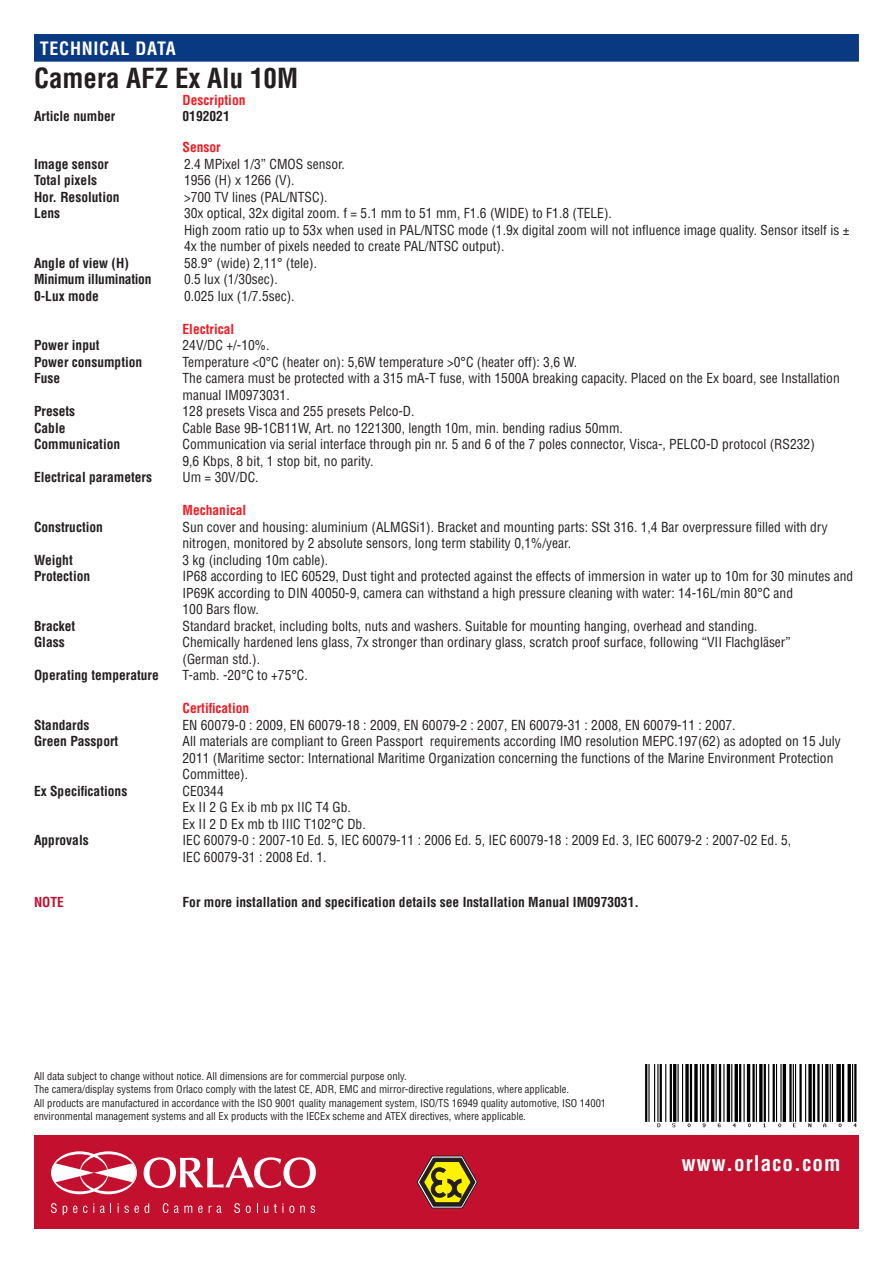
<style>
.page{position:relative;width:893px;height:1263px;background:#fff}
.page>*{position:absolute;margin:0;border:0;box-sizing:border-box;transform-origin:0 0}
.t1{font:700 condensed 27px "Helvetica LT Std";color:#231f20}
.t2{font:700 condensed 21px "Helvetica LT Std";letter-spacing:.05em;color:#fff}
.t3{font:700 condensed 18px "Helvetica LT Std";letter-spacing:.04em;color:#fff}
.t4{font:condensed 13.5px/16.5px "Helvetica LT Std";color:#231f20}
.Broodtekst{font:700 condensed 13.5px "Helvetica LT Std";color:#231f20}
.t5{font:700 condensed 13.5px "Helvetica LT Std";color:#ee1d23}
.Broodtekst-2{font:700 condensed 13.5px "Helvetica LT Std";letter-spacing:-.02em;color:#231f20}
.Broodtekst-3{font:700 condensed 13.5px "Helvetica LT Std";color:#c3102f}
.t6{font:condensed 10.5px/13.5px "Helvetica LT Std";color:#231f20}
</style>
<div class="page">
<div style="left:34px;top:1135px;width:825px;height:94px;background:#c3102f"></div>
<div style="left:34px;top:34px;width:825px;height:28px;background:#083981"></div>
<svg style="left:51px;top:1151px;width:86px;height:43px"></svg>
<svg style="left:51px;top:1203px;width:6px;height:10px"></svg>
<svg style="left:63px;top:1205px;width:4px;height:10px"></svg>
<svg style="left:73px;top:1205px;width:4px;height:8px"></svg>
<svg style="left:83px;top:1203px;width:11px;height:10px"></svg>
<svg style="left:100px;top:1203px;width:11px;height:10px"></svg>
<svg style="left:118px;top:1203px;width:31px;height:10px"></svg>
<svg style="left:163px;top:1203px;width:5px;height:10px"></svg>
<svg style="left:174px;top:1205px;width:18px;height:8px"></svg>
<svg style="left:198px;top:1205px;width:5px;height:8px"></svg>
<svg style="left:209px;top:1205px;width:12px;height:8px"></svg>
<svg style="left:234px;top:1203px;width:6px;height:10px"></svg>
<svg style="left:246px;top:1205px;width:5px;height:8px"></svg>
<svg style="left:264px;top:1206px;width:4px;height:7px"></svg>
<svg style="left:274px;top:1203px;width:9px;height:10px"></svg>
<svg style="left:289px;top:1205px;width:5px;height:8px"></svg>
<svg style="left:300px;top:1205px;width:5px;height:8px"></svg>
<svg style="left:311px;top:1205px;width:4px;height:8px"></svg>
<svg style="left:144px;top:1157px;width:172px;height:31px"></svg>
<svg style="left:417px;top:1156px;width:61px;height:52px"></svg>
<img style="left:645px;top:1064px;width:212px;height:64px">
<h3 class="t3" style="left:40px;top:37px;width:137px">TECHNICAL DATA</h3>
<p class="t1" style="left:34px;top:62px;width:266px">Camera AFZ Ex Alu 10M</p>
<p class="t5" style="left:183px;top:92px;width:64px">Description</p>
<p class="Broodtekst" style="left:34px;top:108px;width:83px">Article number</p>
<p class="Broodtekst" style="left:183px;top:108px;width:49px">0192021</p>
<p class="t5" style="left:183px;top:139px;width:40px">Sensor</p>
<p class="Broodtekst" style="left:34px;top:155px;width:76px">Image sensor</p>
<p class="t4" style="left:184px;top:155px;width:162px">2.4 MPixel 1/3” CMOS sensor.</p>
<p class="Broodtekst" style="left:34px;top:172px;width:65px">Total pixels</p>
<p class="t4" style="left:184px;top:172px;width:112px">1956 (H) x 1266 (V).</p>
<p class="Broodtekst" style="left:34px;top:188px;width:87px">Hor. Resolution</p>
<p class="t4" style="left:184px;top:188px;width:145px">&gt;700 TV lines (PAL/NTSC).</p>
<p class="Broodtekst" style="left:34px;top:205px;width:28px">Lens</p>
<p class="t4" style="left:184px;top:205px;width:667px">30x optical, 32x digital zoom. f = 5.1 mm to 51 mm, F1.6 (WIDE) to F1.8 (TELE).<br>High zoom ratio up to 53x when used in PAL/NTSC mode (1.9x digital zoom will not influence image quality. Sensor itself is ±<br>4x the number of pixels needed to create PAL/NTSC output).</p>
<p class="Broodtekst" style="left:34px;top:254px;width:96px">Angle of view (H)</p>
<p class="t4" style="left:184px;top:254px;width:135px">58.9° (wide) 2,11° (tele).</p>
<p class="Broodtekst-2" style="left:34px;top:271px;width:119px">Minimum illumination</p>
<p class="t4" style="left:184px;top:271px;width:95px">0.5 lux (1/30sec).</p>
<p class="Broodtekst" style="left:34px;top:287px;width:66px">0-Lux mode</p>
<p class="t4" style="left:184px;top:287px;width:112px">0.025 lux (1/7.5sec).</p>
<p class="t5" style="left:183px;top:320px;width:53px">Electrical</p>
<p class="Broodtekst" style="left:34px;top:337px;width:67px">Power input</p>
<p class="t4" style="left:183px;top:337px;width:89px">24V/DC +/-10%.</p>
<p class="Broodtekst" style="left:34px;top:353px;width:110px">Power consumption</p>
<p class="t4" style="left:183px;top:353px;width:396px">Temperature &lt;0°C (heater on): 5,6W temperature &gt;0°C (heater off): 3,6 W.</p>
<p class="Broodtekst" style="left:34px;top:370px;width:28px">Fuse</p>
<p class="t4" style="left:183px;top:370px;width:659px">The camera must be protected with a 315 mA-T fuse, with 1500A breaking capacity. Placed on the Ex board, see Installation manual IM0973031.</p>
<p class="Broodtekst" style="left:34px;top:403px;width:43px">Presets</p>
<p class="t4" style="left:183px;top:403px;width:234px">128 presets Visca and 255 presets Pelco-D.</p>
<p class="Broodtekst" style="left:34px;top:419px;width:33px">Cable</p>
<p class="t4" style="left:183px;top:419px;width:442px">Cable Base 9B-1CB11W, Art. no 1221300, length 10m, min. bending radius 50mm.</p>
<p class="Broodtekst" style="left:34px;top:436px;width:88px">Communication</p>
<p class="t4" style="left:183px;top:436px;width:634px">Communication via serial interface through pin nr. 5 and 6 of the 7 poles connector, Visca-, PELCO-D protocol (RS232)<br>9,6 Kbps, 8 bit, 1 stop bit, no parity.</p>
<p class="Broodtekst" style="left:34px;top:469px;width:120px">Electrical parameters</p>
<p class="t4" style="left:183px;top:469px;width:78px">Um = 30V/DC.</p>
<p class="t5" style="left:183px;top:502px;width:65px">Mechanical</p>
<p class="Broodtekst" style="left:34px;top:518px;width:70px">Construction</p>
<p class="t4" style="left:183px;top:518px;width:647px">Sun cover and housing: aluminium (ALMGSi1). Bracket and mounting parts: SSt 316. 1,4 Bar overpressure filled with dry nitrogen, monitored by 2 absolute sensors, long term stability 0,1%/year.</p>
<p class="Broodtekst" style="left:34px;top:551px;width:40px">Weight</p>
<p class="t4" style="left:183px;top:551px;width:147px">3 kg (including 10m cable).</p>
<p class="Broodtekst" style="left:34px;top:568px;width:58px">Protection</p>
<p class="t4" style="left:183px;top:568px;width:672px">IP68 according to IEC 60529, Dust tight and protected against the effects of immersion in water up to 10m for 30 minutes and<br>IP69K according to DIN 40050-9, camera can withstand a high pressure cleaning with water: 14-16L/min 80°C and<br>100 Bars flow.</p>
<p class="Broodtekst" style="left:34px;top:617px;width:43px">Bracket</p>
<p class="t4" style="left:183px;top:617px;width:577px">Standard bracket, including bolts, nuts and washers. Suitable for mounting hanging, overhead and standing.</p>
<p class="Broodtekst" style="left:34px;top:634px;width:32px">Glass</p>
<p class="t4" style="left:183px;top:634px;width:610px">Chemically hardened lens glass, 7x stronger than ordinary glass, scratch proof surface, following “VII Flachgläser” (German std.).</p>
<p class="Broodtekst" style="left:34px;top:667px;width:126px">Operating temperature</p>
<p class="t4" style="left:183px;top:667px;width:127px">T-amb. -20°C to +75°C.</p>
<p class="t5" style="left:183px;top:700px;width:68px">Certification</p>
<p class="Broodtekst" style="left:34px;top:716px;width:57px">Standards</p>
<p class="t4" style="left:183px;top:716px;width:555px">EN 60079-0 : 2009, EN 60079-18 : 2009, EN 60079-2 : 2007, EN 60079-31 : 2008, EN 60079-11 : 2007.</p>
<p class="Broodtekst" style="left:34px;top:733px;width:86px">Green Passport</p>
<p class="t4" style="left:183px;top:733px;width:660px">All materials are compliant to Green Passport requirements according IMO resolution MEPC.197(62) as adopted on 15 July<br>2011 (Maritime sector: International Maritime Organization concerning the functions of the Marine Environment Protection<br>Committee).</p>
<p class="Broodtekst" style="left:34px;top:782px;width:95px">Ex Specifications</p>
<p class="t4" style="left:183px;top:782px;width:185px">CE0344<br>Ex II 2 G Ex ib mb px IIC T4 Gb.<br>Ex II 2 D Ex mb tb IIIC T102°C Db.</p>
<p class="Broodtekst" style="left:34px;top:832px;width:56px">Approvals</p>
<p class="t4" style="left:183px;top:832px;width:610px">IEC 60079-0 : 2007-10 Ed. 5, IEC 60079-11 : 2006 Ed. 5, IEC 60079-18 : 2009 Ed. 3, IEC 60079-2 : 2007-02 Ed. 5,<br>IEC 60079-31 : 2008 Ed. 1.</p>
<p class="Broodtekst-3" style="left:34px;top:893px;width:31px">NOTE</p>
<p class="Broodtekst" style="left:183px;top:893px;width:458px">For more installation and specification details see Installation Manual IM0973031.</p>
<p class="t6" style="left:34px;top:1069px;width:574px">All data subject to change without notice. All dimensions are for commercial purpose only.<br>The camera/display systems from Orlaco comply with the latest CE, ADR, EMC and mirror-directive regulations, where applicable.<br>All products are manufactured in accordance with the ISO 9001 quality management system, ISO/TS 16949 quality automotive, ISO 14001 environmental management systems and all Ex products with the IECEx scheme and ATEX directives, where applicable.</p>
<h2 class="t2" style="left:682px;top:1150px;width:160px">www.orlaco.com</h2>
</div>
